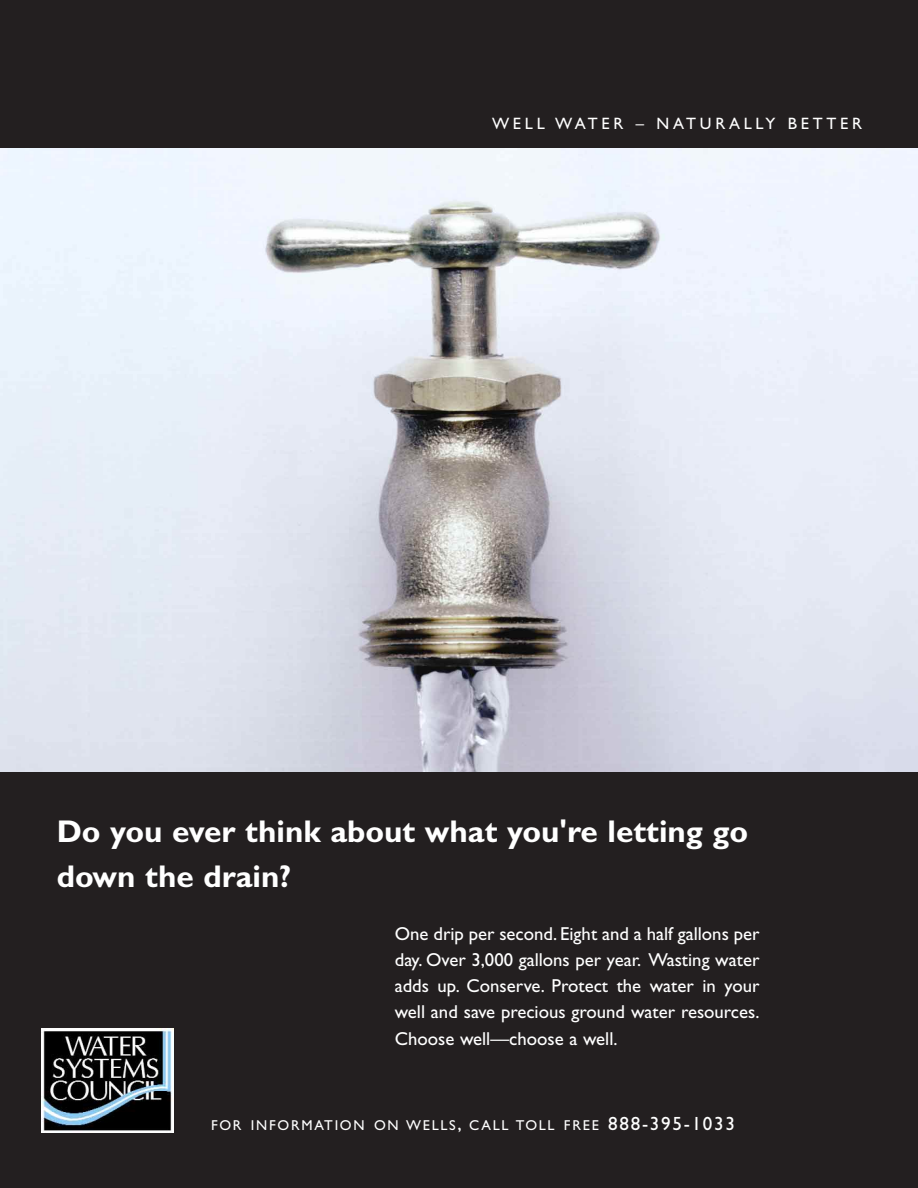
<style>
.page{position:relative;width:918px;height:1188px;background:#231f20}
.page>*{position:absolute;margin:0;border:0;box-sizing:border-box;transform-origin:0 0}
.t1{font:700 31.5px/45px "Gill Sans";color:#fff}
.t2{font:18.75px/26.1px "Gill Sans";color:#fff;text-align:justify}
.t3{font:16.5px "Gill Sans";letter-spacing:.225em;color:#fff}
.t4{font:14.4px "Gill Sans";letter-spacing:.12em;color:#fff}
.s1{font-size:19.2px}
</style>
<div class="page">
<div style="left:41px;top:1028px;width:135px;height:105px;background:linear-gradient(to bottom,#effffe,#fffefe)"></div>
<img style="left:42px;top:1029px;width:131px;height:103px">
<img style="left:0;top:148px;width:918px;height:624px">
<p class="t3" style="left:492px;top:117px;width:372px">WELL WATER – NATURALLY BETTER</p>
<h1 class="t1" style="left:57px;top:813px;width:693px">Do you ever think about what you're letting go down the drain?</h1>
<p class="t2" style="left:395px;top:923px;width:366px">One drip per second. Eight and a half gallons per day. Over 3,000 gallons per year. Wasting water adds up. Conserve. Protect the water in your well and save precious ground water resources.<br>Choose well—choose a well.</p>
<p class="t4" style="left:211px;top:1120px;width:526px">FOR INFORMATION ON WELLS<span class="s1">,</span> CALL TOLL FREE <span class="s1">888-395-1033</span></p>
</div>
